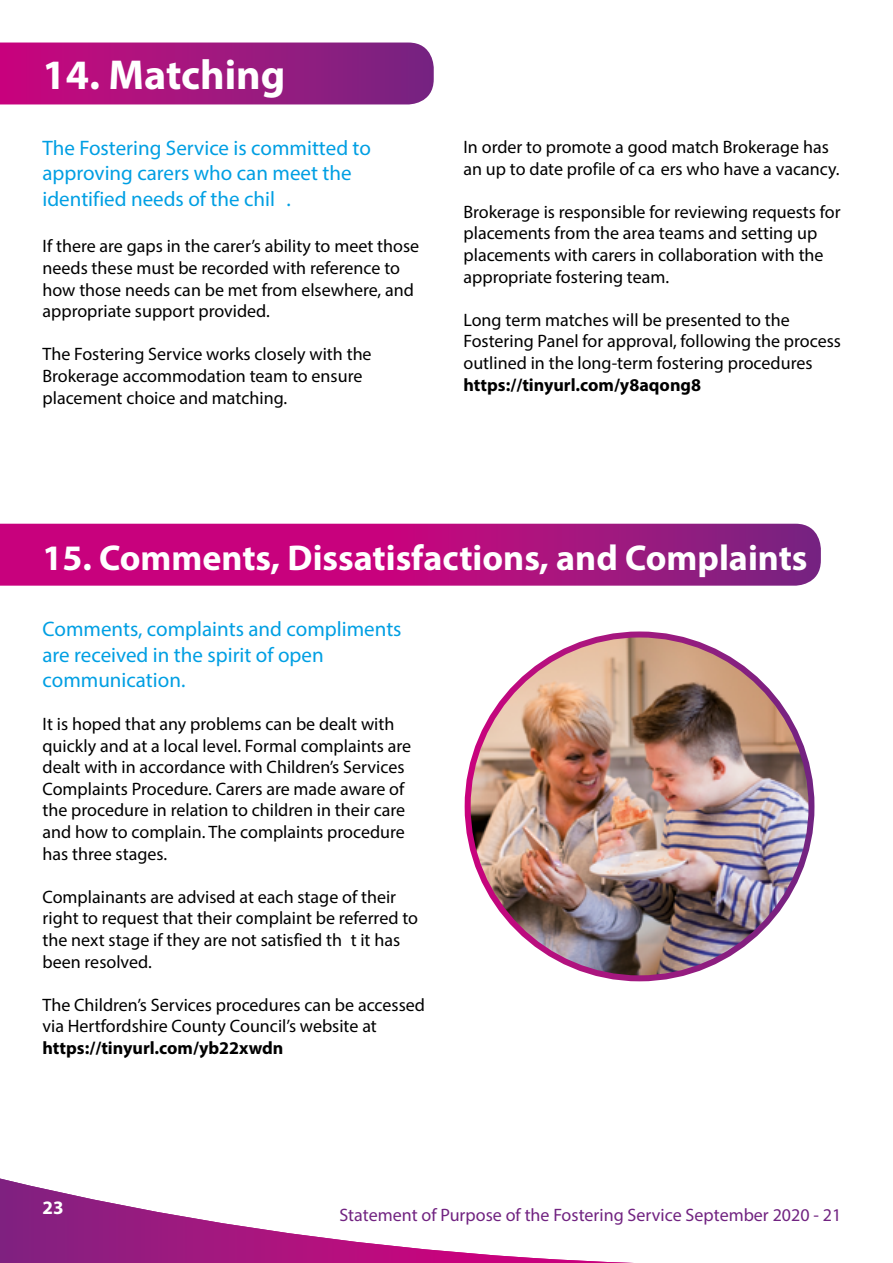
<style>
.page{position:relative;width:893px;height:1263px;background:#fff}
.page>*{position:absolute;margin:0;border:0;box-sizing:border-box;transform-origin:0 0}
.Page_Header{font:700 42px "Myriad Pro";color:#fff}
.t1{font:700 36px "Myriad Pro";color:#fff}
.Standfirst{font:21px/25.2px "Myriad Pro";color:#009fe3}
.t2{font:700 19.05px "Myriad Pro";color:#fff}
.Body_text{font:18px/21.6px "Myriad Pro";color:#000}
.t3{font:18px "Myriad Pro";color:#712381}
.s1{font-weight:700}
</style>
<div class="page">
<svg style="left:0;top:1178px;width:633px;height:85px"></svg>
<svg style="left:0;top:43px;width:434px;height:61px;background:#a1177f"></svg>
<svg style="left:0;top:524px;width:821px;height:62px;background:#b40e7f"></svg>
<img style="left:468px;top:634px;width:343px;height:344px;border-radius:172px">
<p class="Page_Header" style="left:43px;top:48px;width:244px">14. Matching</p>
<p class="Standfirst" style="left:43px;top:135px;width:330px">The Fostering Service is committed to approving carers who can meet the identified needs of the chil .</p>
<p class="Body_text" style="left:43px;top:235px;width:378px">If there are gaps in the carer’s ability to meet those needs these must be recorded with reference to how those needs can be met from elsewhere, and appropriate support provided.</p>
<p class="Body_text" style="left:43px;top:343px;width:331px">The Fostering Service works closely with the<br>Brokerage accommodation team to ensure placement choice and matching.</p>
<p class="Body_text" style="left:463px;top:136px;width:378px">In order to promote a good match Brokerage has an up to date profile of ca ers who have a vacancy.</p>
<p class="Body_text" style="left:463px;top:201px;width:379px">Brokerage is responsible for reviewing requests for placements from the area teams and setting up placements with carers in collaboration with the appropriate fostering team.</p>
<p class="Body_text" style="left:463px;top:309px;width:379px">Long term matches will be presented to the Fostering Panel for approval, following the process outlined in the long-term fostering procedures <span class="s1">https://tinyurl.com/y8aqong8</span></p>
<p class="t1" style="left:43px;top:535px;width:766px">15. Comments, Dissatisfactions, and Complaints</p>
<p class="Standfirst" style="left:43px;top:616px;width:361px">Comments, complaints and compliments are received in the spirit of open communication.</p>
<p class="Body_text" style="left:43px;top:713px;width:370px">It is hoped that any problems can be dealt with quickly and at a local level. Formal complaints are dealt with in accordance with Children’s Services Complaints Procedure. Carers are made aware of the procedure in relation to children in their care and how to complain. The complaints procedure has three stages.</p>
<p class="Body_text" style="left:43px;top:886px;width:377px">Complainants are advised at each stage of their right to request that their complaint be referred to the next stage if they are not satisfied th t it has been resolved.</p>
<p class="Body_text" style="left:43px;top:994px;width:384px">The Children’s Services procedures can be accessed via Hertfordshire County Council’s website at <span class="s1">https://tinyurl.com/yb22xwdn</span></p>
<p class="t2" style="left:43px;top:1195px;width:23px">23</p>
<p class="t3" style="left:339px;top:1204px;width:503px">Statement of Purpose of the Fostering Service September 2020 - 21</p>
</div>
